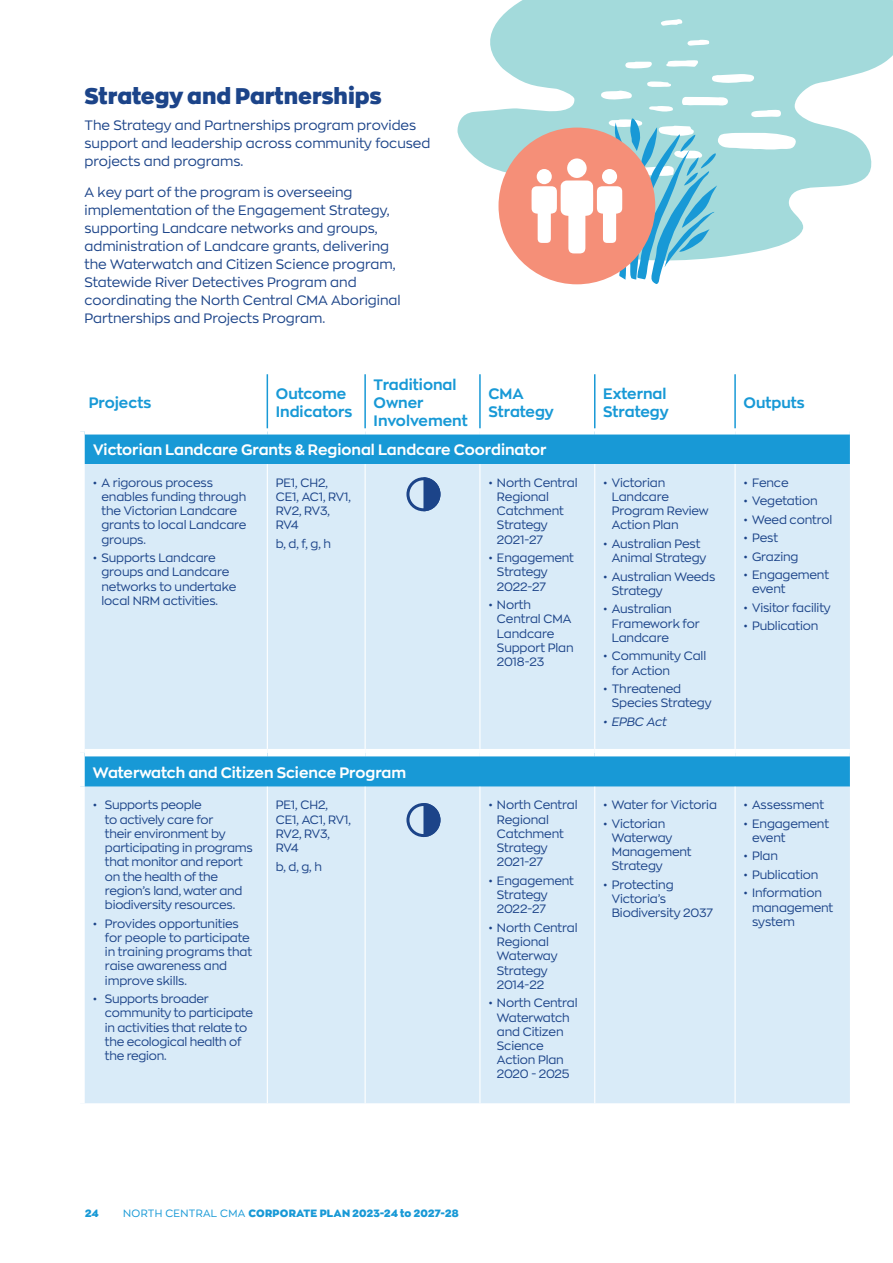
<style>
.page{position:relative;width:893px;height:1263px;background:#fff}
.page>*{position:absolute;margin:0;border:0;box-sizing:border-box;transform-origin:0 0}
.t1{font:900 22.5px "Zona Pro";color:#1c4489}
.t2{font:700 15px/18px "Zona Pro";color:#1899d6}
.t3{font:700 15px "Zona Pro";color:#fff}
.t4{font:13.5px/18px "Zona Pro";color:#1c4489}
.t5{font:12px/14.2px "Zona Pro";letter-spacing:-.01em;color:#1c4489}
.t6{font:italic 12px "Zona Pro";letter-spacing:-.01em;color:#1c4489}
.t7{font:900 10.5px "Zona Pro";letter-spacing:.025em;color:#1899d6}
.s1{font-weight:400}
</style>
<div class="page">
<svg style="left:457px;top:0;width:436px;height:270px"></svg>
<div style="left:85px;top:434px;width:765px;height:30px;background:#1899d6"></div>
<div style="left:85px;top:464px;width:765px;height:639px;background:#d9ebf8"></div>
<div style="left:85px;top:749px;width:182px;height:7px;background:#fff"></div>
<div style="left:267px;top:749px;width:98px;height:7px;background:#fff"></div>
<div style="left:365px;top:749px;width:115px;height:7px;background:#fff"></div>
<div style="left:480px;top:749px;width:115px;height:7px;background:#fff"></div>
<div style="left:595px;top:749px;width:140px;height:7px;background:#fff"></div>
<div style="left:735px;top:749px;width:115px;height:7px;background:#fff"></div>
<hr style="left:267px;top:374px;width:1px;height:54px;background:#1899d6">
<hr style="left:364px;top:374px;width:2px;height:54px;background:#1899d6">
<hr style="left:479px;top:374px;width:2px;height:54px;background:#1899d6">
<hr style="left:594px;top:374px;width:1px;height:54px;background:#1899d6">
<hr style="left:734px;top:374px;width:2px;height:54px;background:#1899d6">
<hr style="left:365px;top:464px;width:1px;height:285px;background:#fff">
<hr style="left:479px;top:464px;width:1px;height:285px;background:#fff">
<hr style="left:594px;top:464px;width:1px;height:285px;background:#fff">
<hr style="left:734px;top:464px;width:2px;height:285px;background:#fff">
<hr style="left:365px;top:787px;width:1px;height:316px;background:#fff">
<hr style="left:479px;top:787px;width:1px;height:316px;background:#fff">
<hr style="left:594px;top:787px;width:1px;height:316px;background:#fff">
<hr style="left:734px;top:787px;width:2px;height:316px;background:#fff">
<hr style="left:267px;top:464px;width:1px;height:285px;background:#fff">
<hr style="left:267px;top:787px;width:1px;height:316px;background:#fff">
<div style="left:498px;top:128px;width:157px;height:156px;background:#f58f78;border-radius:50%"></div>
<svg style="left:532px;top:19px;width:265px;height:265px"></svg>
<div style="left:567px;top:158px;width:20px;height:20px;background:#fff;border-radius:50%"></div>
<div style="left:537px;top:169px;width:15px;height:15px;background:#fff;border-radius:50%"></div>
<div style="left:602px;top:169px;width:15px;height:15px;background:#fff;border-radius:50%"></div>
<svg style="left:423px;top:803px;width:17px;height:34px"></svg>
<div style="left:406px;top:803px;width:34px;height:34px;border:3px solid #1c4489;border-radius:50%"></div>
<svg style="left:423px;top:477px;width:17px;height:34px"></svg>
<div style="left:406px;top:477px;width:34px;height:34px;border:3px solid #1c4489;border-radius:50%"></div>
<h1 class="t1" style="left:85px;top:81px;width:298px">Strategy and Partnerships</h1>
<p class="t4" style="left:85px;top:116px;width:347px">The Strategy and Partnerships program provides support and leadership across community focused projects and programs.</p>
<p class="t4" style="left:85px;top:183px;width:318px">A key part of the program is overseeing implementation of the Engagement Strategy, supporting Landcare networks and groups, administration of Landcare grants, delivering the Waterwatch and Citizen Science program, Statewide River Detectives Program and coordinating the North Central CMA Aboriginal Partnerships and Projects Program.</p>
<p class="t2" style="left:89px;top:393px;width:64px">Projects</p>
<p class="t2" style="left:276px;top:384px;width:78px">Outcome<br>Indicators</p>
<p class="t2" style="left:374px;top:375px;width:96px">Traditional<br>Owner<br>Involvement</p>
<p class="t2" style="left:488px;top:384px;width:67px">CMA<br>Strategy</p>
<p class="t2" style="left:603px;top:384px;width:67px">External<br>Strategy</p>
<p class="t2" style="left:744px;top:393px;width:63px">Outputs</p>
<p class="t3" style="left:93px;top:440px;width:455px">Victorian Landcare Grants &amp; Regional Landcare Coordinator</p>
<p class="t5" style="left:101px;top:475px;width:147px;text-indent:-9px">• A rigorous process enables funding through the Victorian Landcare grants to local Landcare groups.</p>
<p class="t5" style="left:101px;top:550px;width:136px;text-indent:-9px">• Supports Landcare groups and Landcare networks to undertake local NRM activities.</p>
<p class="t5" style="left:612px;top:475px;width:98px;text-indent:-9px">• Victorian<br>Landcare<br>Program Review<br>Action Plan</p>
<p class="t5" style="left:612px;top:536px;width:96px;text-indent:-9px">• Australian Pest<br>Animal Strategy</p>
<p class="t5" style="left:612px;top:569px;width:105px;text-indent:-9px">• Australian Weeds<br>Strategy</p>
<p class="t5" style="left:612px;top:602px;width:90px;text-indent:-9px">• Australian<br>Framework for<br>Landcare</p>
<p class="t5" style="left:612px;top:649px;width:96px;text-indent:-9px">• Community Call for Action</p>
<p class="t5" style="left:612px;top:681px;width:101px;text-indent:-9px">• Threatened<br>Species Strategy</p>
<p class="t6" style="left:603px;top:714px;width:65px">• EPBC Act</p>
<p class="t5" style="left:497px;top:475px;width:82px;text-indent:-9px">• North Central<br>Regional<br>Catchment<br>Strategy<br>2021-27</p>
<p class="t5" style="left:497px;top:550px;width:78px;text-indent:-9px">• Engagement<br>Strategy<br>2022-27</p>
<p class="t5" style="left:497px;top:597px;width:78px;text-indent:-9px">• North<br>Central CMA<br>Landcare<br>Support Plan<br>2018-23</p>
<p class="t5" style="left:276px;top:475px;width:77px">PE1, CH2,<br>CE1, AC1, RV1,<br>RV2, RV3,<br>RV4</p>
<p class="t5" style="left:276px;top:536px;width:57px">b, d, f, g, h</p>
<p class="t5" style="left:744px;top:475px;width:47px">• Fence</p>
<p class="t5" style="left:744px;top:493px;width:75px">• Vegetation</p>
<p class="t5" style="left:744px;top:512px;width:90px">• Weed control</p>
<p class="t5" style="left:744px;top:530px;width:36px">• Pest</p>
<p class="t5" style="left:744px;top:549px;width:56px">• Grazing</p>
<p class="t5" style="left:752px;top:567px;width:78px;text-indent:-9px">• Engagement event</p>
<p class="t5" style="left:744px;top:600px;width:89px">• Visitor facility</p>
<p class="t5" style="left:744px;top:619px;width:76px">• Publication</p>
<p class="t3" style="left:93px;top:763px;width:315px">Waterwatch and Citizen Science Program</p>
<p class="t5" style="left:105px;top:798px;width:149px;text-indent:-12px">• Supports people<br>to actively care for<br>their environment by participating in programs that monitor and report on the health of the region’s land, water and biodiversity resources.</p>
<p class="t5" style="left:105px;top:916px;width:149px;text-indent:-12px">• Provides opportunities for people to participate in training programs that raise awareness and improve skills.</p>
<p class="t5" style="left:105px;top:991px;width:149px;text-indent:-12px">• Supports broader community to participate in activities that relate to the ecological health of the region.</p>
<p class="t5" style="left:276px;top:797px;width:77px">PE1, CH2,<br>CE1, AC1, RV1,<br>RV2, RV3,<br>RV4</p>
<p class="t5" style="left:276px;top:859px;width:48px">b, d, g, h</p>
<p class="t5" style="left:497px;top:797px;width:82px;text-indent:-9px">• North Central<br>Regional<br>Catchment<br>Strategy<br>2021-27</p>
<p class="t5" style="left:497px;top:873px;width:78px;text-indent:-9px">• Engagement<br>Strategy<br>2022-27</p>
<p class="t5" style="left:497px;top:920px;width:82px;text-indent:-9px">• North Central<br>Regional<br>Waterway<br>Strategy<br>2014-22</p>
<p class="t5" style="left:497px;top:995px;width:82px;text-indent:-9px">• North Central<br>Waterwatch and Citizen<br>Science<br>Action Plan<br>2020 - 2025</p>
<p class="t5" style="left:603px;top:797px;width:115px">• Water for Victoria</p>
<p class="t5" style="left:612px;top:816px;width:81px;text-indent:-9px">• Victorian<br>Waterway<br>Management<br>Strategy</p>
<p class="t5" style="left:612px;top:877px;width:103px;text-indent:-9px">• Protecting<br>Victoria’s<br>Biodiversity 2037</p>
<p class="t5" style="left:744px;top:797px;width:82px">• Assessment</p>
<p class="t5" style="left:752px;top:816px;width:78px;text-indent:-9px">• Engagement event</p>
<p class="t5" style="left:744px;top:849px;width:36px">• Plan</p>
<p class="t5" style="left:744px;top:867px;width:76px">• Publication</p>
<p class="t5" style="left:752px;top:886px;width:83px;text-indent:-9px">• Information management system</p>
<p class="t7" style="left:85px;top:1207px;width:15px">24</p>
<p class="t7" style="left:123px;top:1207px;width:337px"><span class="s1">NORTH CENTRAL CMA</span> CORPORATE PLAN 2023-24 to 2027-28</p>
</div>
